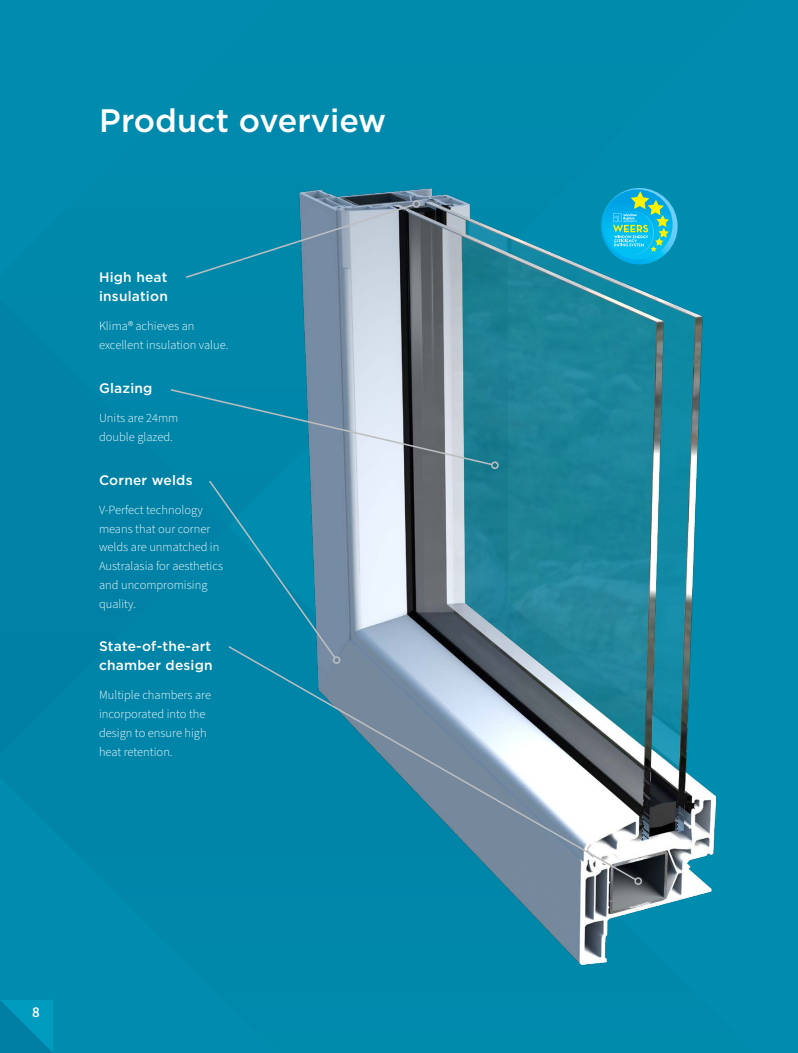
<style>
.page{position:relative;width:798px;height:1053px;background:#fff}
.page>*{position:absolute;margin:0;border:0;box-sizing:border-box;transform-origin:0 0}
.t1{font:500 32.5px "Gotham";color:#fff}
.t2{font:600 15px "Source Sans Pro";color:#fff}
.t3{font:500 13.75px/18.8px "Gotham";letter-spacing:.015em;color:#fff}
.t4{font:300 12.5px/18.8px "Source Sans Pro";color:#fff}
</style>
<div class="page">
<div style="left:0;top:0;width:797px;height:1052px;background:#008cae"></div>
<div style="left:0;top:405px;width:207px;height:349px;background:#0081a6"></div>
<img style="left:299px;top:188px;width:416px;height:776px">
<svg style="left:186px;top:203px;width:229px;height:76px"></svg>
<div style="left:412px;top:200px;width:8px;height:8px;border:2px solid #bcbec0;border-radius:50%"></div>
<svg style="left:169px;top:388px;width:324px;height:78px"></svg>
<div style="left:491px;top:461px;width:7px;height:8px;border:2px solid #bcbec0;border-radius:50%"></div>
<svg style="left:249px;top:644px;width:388px;height:237px"></svg>
<div style="left:634px;top:877px;width:7px;height:7px;border:2px solid #bcbec0;border-radius:50%"></div>
<svg style="left:207px;top:479px;width:130px;height:180px"></svg>
<div style="left:332px;top:656px;width:8px;height:8px;border:2px solid #bcbec0;border-radius:50%"></div>
<svg style="left:601px;top:188px;width:76px;height:76px"></svg>
<svg style="left:602px;top:189px;width:70px;height:70px"></svg>
<div style="left:608px;top:211px;width:45px;height:44px;background:#00bff3;border-radius:22px"></div>
<svg style="left:612px;top:191px;width:56px;height:61px"></svg>
<svg style="left:0;top:1000px;width:53px;height:52px"></svg>
<h1 class="t1" style="left:99px;top:100px;width:288px">Product overview</h1>
<p class="t3" style="left:99px;top:268px;width:70px">High heat insulation</p>
<p class="t4" style="left:99px;top:317px;width:131px">Klima® achieves an excellent insulation value.</p>
<p class="t3" style="left:99px;top:378px;width:55px">Glazing</p>
<p class="t4" style="left:99px;top:409px;width:81px">Units are 24mm double glazed.</p>
<p class="t3" style="left:99px;top:470px;width:95px">Corner welds</p>
<p class="t4" style="left:99px;top:500px;width:126px">V-Perfect technology means that our corner welds are unmatched in<br>Australasia for aesthetics and uncompromising quality.</p>
<p class="t3" style="left:99px;top:637px;width:115px">State-of-the-art chamber design</p>
<p class="t4" style="left:99px;top:686px;width:113px">Multiple chambers are incorporated into the design to ensure high heat retention.</p>
<p class="t2" style="left:32px;top:1002px;width:9px">8</p>
</div>
